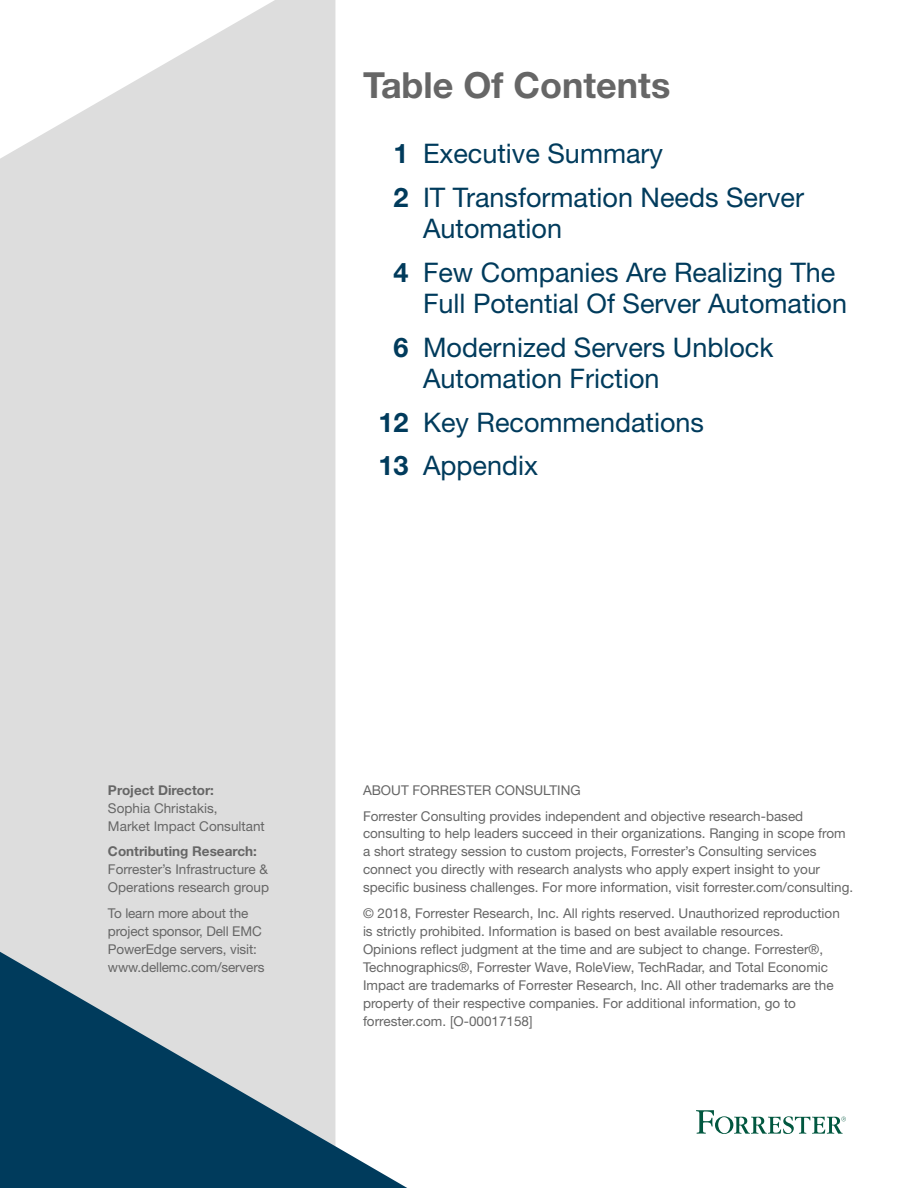
<style>
.page{position:relative;width:918px;height:1188px;background:#fff}
.page>*{position:absolute;margin:0;border:0;box-sizing:border-box;transform-origin:0 0}
.t1{font:700 36px "Helvetica Neue LT Std";color:#666}
.t2{font:27px/43.5px "Helvetica Neue LT Std";color:#003b5c}
.t3{font:700 27px/43.5px "Helvetica Neue LT Std";color:#003b5c}
.t4{font:13.5px/18px "Helvetica Neue LT Std";color:#666}
.t5{font:700 13.5px "Helvetica Neue LT Std";color:#666}
</style>
<div class="page">
<svg style="left:696px;top:1110px;width:150px;height:24px"></svg>
<div style="left:0;top:0;width:335px;height:952px;background:#ddd"></div>
<svg style="left:0;top:952px;width:407px;height:236px"></svg>
<h1 class="t1" style="left:363px;top:63px;width:309px">Table Of Contents</h1>
<h2 class="t3" style="left:394px;top:131px;width:17px">1<br>2</h2>
<h2 class="t3" style="left:394px;top:250px;width:17px">4</h2>
<h2 class="t3" style="left:394px;top:325px;width:17px">6</h2>
<h2 class="t3" style="left:379px;top:400px;width:32px">12<br>13</h2>
<h2 class="t2" style="left:423px;top:132px;width:383px">Executive Summary<br>IT Transformation Needs Server</h2>
<h2 class="t2" style="left:423px;top:207px;width:414px">Automation<br>Few Companies Are Realizing The</h2>
<h2 class="t2" style="left:423px;top:282px;width:426px">Full Potential Of Server Automation<br>Modernized Servers Unblock</h2>
<h2 class="t2" style="left:423px;top:357px;width:283px">Automation Friction<br>Key Recommendations<br>Appendix</h2>
<p class="t5" style="left:108px;top:781px;width:108px">Project Director:</p>
<p class="t4" style="left:108px;top:799px;width:158px">Sophia Christakis,<br>Market Impact Consultant</p>
<p class="t5" style="left:108px;top:843px;width:150px">Contributing Research:</p>
<p class="t4" style="left:108px;top:860px;width:163px">Forrester’s Infrastructure &amp;<br>Operations research group</p>
<p class="t4" style="left:108px;top:904px;width:158px">To learn more about the project sponsor, Dell EMC<br>PowerEdge servers, visit: www.dellemc.com/servers</p>
<p class="t4" style="left:363px;top:777px;width:442px;line-height:25.5px">ABOUT FORRESTER CONSULTING<br>Forrester Consulting provides independent and objective research-based</p>
<p class="t4" style="left:363px;top:825px;width:492px">consulting to help leaders succeed in their organizations. Ranging in scope from a short strategy session to custom projects, Forrester’s Consulting services connect you directly with research analysts who apply expert insight to your specific business challenges. For more information, visit forrester.com/consulting.</p>
<p class="t4" style="left:363px;top:904px;width:478px">© 2018, Forrester Research, Inc. All rights reserved. Unauthorized reproduction is strictly prohibited. Information is based on best available resources.<br>Opinions reflect judgment at the time and are subject to change. Forrester®, Technographics®, Forrester Wave, RoleView, TechRadar, and Total Economic Impact are trademarks of Forrester Research, Inc. All other trademarks are the property of their respective companies. For additional information, go to forrester.com. [O-00017158]</p>
</div>
